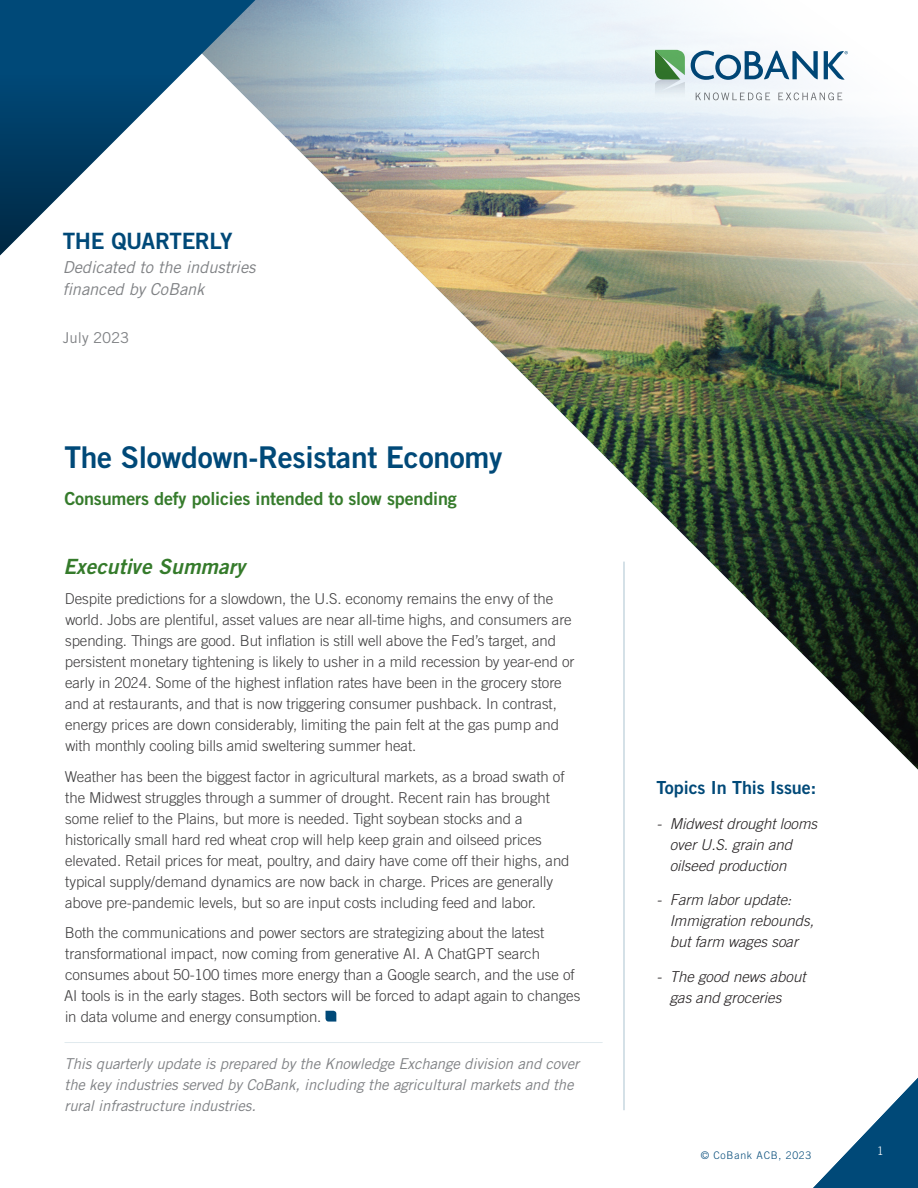
<style>
.page{position:relative;width:918px;height:1188px;background:#fff}
.page>*{position:absolute;margin:0;border:0;box-sizing:border-box;transform-origin:0 0}
.t1{font:30px "Trade Gothic LT Std Bd 2";letter-spacing:-.01em;color:#004978}
.t2{font:22.5px "Trade Gothic LT Std Bd 2";letter-spacing:-.02em;color:#004978}
.t3{font:21px "Trade Gothic LT Std Bd 2 Obl";letter-spacing:.005em;color:#357b2b}
.t4{font:18px "Trade Gothic LT Std Bd 2";letter-spacing:-.01em;color:#357b2b}
.t5{font:18px "Trade Gothic LT Std Bd 2";letter-spacing:-.005em;color:#004978}
.t6{font:italic 16.5px/21.3px "Trade Gothic LT Std";letter-spacing:-.005em;color:#808285}
.t7{font:300 15px/21px "Trade Gothic LT Std";letter-spacing:-.005em;color:#3e3d3e}
.t8{font:italic 15px/21px "Trade Gothic LT Std";letter-spacing:-.01em;color:#808285}
.t9{font:italic 300 15px/21px "Trade Gothic LT Std";color:#231f20}
.t10{font:15px "Trade Gothic LT Std";letter-spacing:-.005em;color:#808285}
.t11{font:300 11.7px "Trade Gothic LT Std";color:#fff}
.t12{font:300 10.5px "Trade Gothic LT Std";letter-spacing:.07em;color:#004978}
</style>
<div class="page">
<svg style="left:326px;top:1011px;width:10px;height:11px"></svg>
<img style="left:269px;top:0;width:649px;height:771px">
<img style="left:308px;top:0;width:610px;height:464px">
<svg style="left:813px;top:1077px;width:105px;height:111px"></svg>
<hr style="left:64px;top:1042px;width:539px;height:1px;background:#c4d6de">
<hr style="left:624px;top:562px;width:1px;height:548px;background:#abc3d0">
<svg style="left:0;top:0;width:269px;height:256px"></svg>
<svg style="left:655px;top:50px;width:30px;height:49px"></svg>
<svg style="left:696px;top:93px;width:74px;height:7px"></svg>
<svg style="left:778px;top:93px;width:64px;height:7px"></svg>
<svg style="left:691px;top:51px;width:157px;height:29px"></svg>
<h2 class="t2" style="left:63px;top:227px;width:171px">THE QUARTERLY</h2>
<p class="t6" style="left:63px;top:257px;width:194px">Dedicated to the industries financed by CoBank</p>
<p class="t10" style="left:63px;top:329px;width:68px">July 2023</p>
<h1 class="t1" style="left:64px;top:438px;width:439px">The Slowdown-Resistant Economy</h1>
<p class="t4" style="left:64px;top:487px;width:394px">Consumers defy policies intended to slow spending</p>
<h3 class="t3" style="left:63px;top:554px;width:183px">Executive Summary</h3>
<p class="t7" style="left:65px;top:588px;width:511px">Despite predictions for a slowdown, the U.S. economy remains the envy of the world. Jobs are plentiful, asset values are near all-time highs, and consumers are spending. Things are good. But inflation is still well above the Fed’s target, and persistent monetary tightening is likely to usher in a mild recession by year-end or early in 2024. Some of the highest inflation rates have been in the grocery store and at restaurants, and that is now triggering consumer pushback. In contrast, energy prices are down considerably, limiting the pain felt at the gas pump and with monthly cooling bills amid sweltering summer heat.</p>
<p class="t7" style="left:65px;top:766px;width:506px">Weather has been the biggest factor in agricultural markets, as a broad swath of the Midwest struggles through a summer of drought. Recent rain has brought some relief to the Plains, but more is needed. Tight soybean stocks and a historically small hard red wheat crop will help keep grain and oilseed prices elevated. Retail prices for meat, poultry, and dairy have come off their highs, and typical supply/demand dynamics are now back in charge. Prices are generally above pre-pandemic levels, but so are input costs including feed and labor.</p>
<p class="t7" style="left:64px;top:922px;width:518px">Both the communications and power sectors are strategizing about the latest transformational impact, now coming from generative AI. A ChatGPT search consumes about 50-100 times more energy than a Google search, and the use of AI tools is in the early stages. Both sectors will be forced to adapt again to changes in data volume and energy consumption.</p>
<p class="t8" style="left:64px;top:1053px;width:516px">This quarterly update is prepared by the Knowledge Exchange division and cover the key industries served by CoBank, including the agricultural markets and the rural infrastructure industries.</p>
<p class="t5" style="left:656px;top:777px;width:161px">Topics In This Issue:</p>
<p class="t9" style="left:670px;top:813px;width:149px;text-indent:-13px">- Midwest drought looms over U.S. grain and oilseed production</p>
<p class="t9" style="left:670px;top:890px;width:146px;text-indent:-13px">- Farm labor update:<br>Immigration rebounds, but farm wages soar</p>
<p class="t9" style="left:670px;top:966px;width:137px;text-indent:-13px">- The good news about gas and groceries</p>
<p class="t12" style="left:701px;top:1149px;width:112px">© CoBank ACB, 2023</p>
<p class="t11" style="left:877px;top:1144px;width:8px">1</p>
</div>
